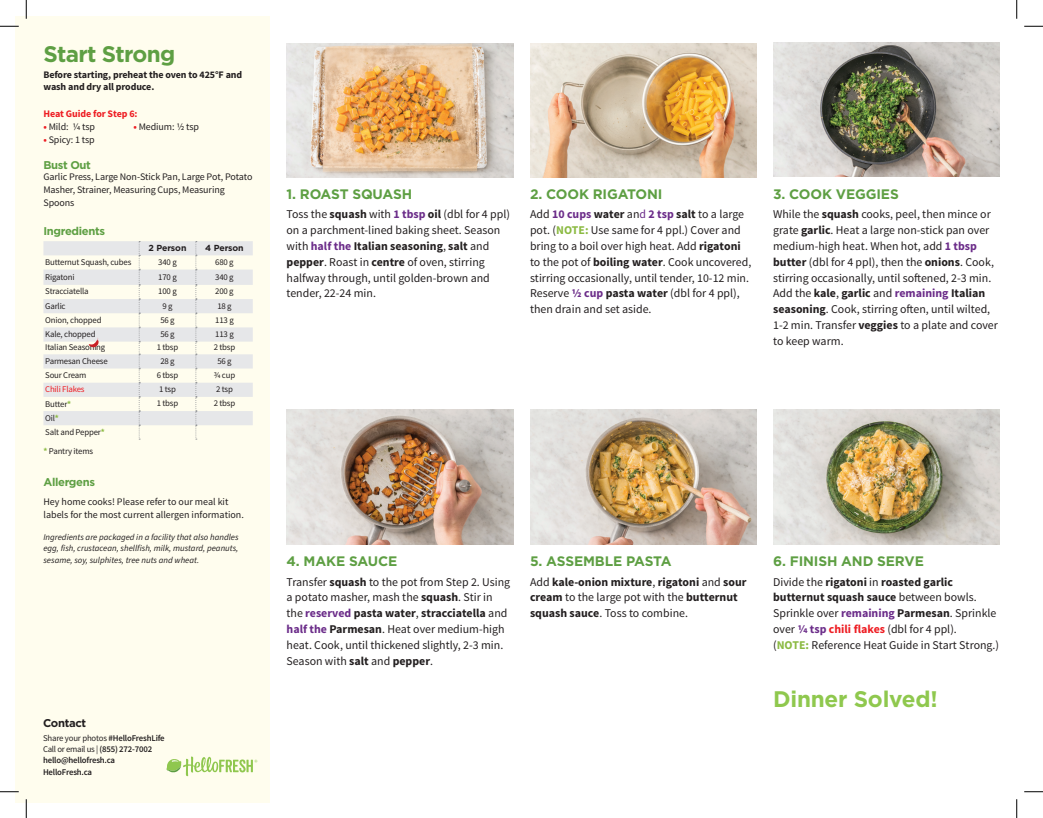
<style>
.page{position:relative;width:1043px;height:818px;background:#fff}
.page>*{position:absolute;margin:0;border:0;box-sizing:border-box;transform-origin:0 0}
.t1{font:700 22.5px "Gotham";letter-spacing:-.01em;color:#8fc84e}
.t2{font:700 22.5px "Gotham";letter-spacing:-.03em;color:#5e9f43}
.t3{font:700 13.75px "Gotham";letter-spacing:-.01em;color:#5e9f43}
.t4{font:11.88px/15.9px "Source Sans Pro";color:#231f20}
.t5{font:700 11.88px/15.9px "Source Sans Pro";color:#231f20}
.t6{font:700 11.25px "Gotham";letter-spacing:-.03em;color:#5e9f43}
.t7{font:700 11.25px "Gotham";letter-spacing:-.03em;color:#231f20}
.t8{font:10px/12.8px "Source Sans Pro";letter-spacing:-.01em;color:#231f20}
.t9{font:700 10px/12.8px "Source Sans Pro";letter-spacing:-.01em;color:#231f20}
.t10{font:700 10px "Source Sans Pro";letter-spacing:-.01em;color:#ee1d23}
.t11{font:8.75px/14.1px "Source Sans Pro";letter-spacing:-.02em;color:#231f20}
.t12{font:italic 8.75px/11.2px "Source Sans Pro";color:#231f20;text-align:justify}
.t13{font:600 8.75px/11.2px "Source Sans Pro";letter-spacing:-.02em;color:#231f20}
.t14{font:700 8.75px "Gotham";letter-spacing:-.01em;color:#231f20}
.t15{font:8.75px "Source Sans Pro";letter-spacing:-.02em;color:#ee1d23}
.s1{font-weight:700;color:#ee1d23}
.s2{font-weight:700;color:#8bba42}
.s3{font-weight:400}
.s4{font-weight:700}
.s5{font-weight:700;color:#6b2c89}
.s6{color:#6b2c89}
</style>
<div class="page">
<div style="left:16px;top:16px;width:254px;height:786px;background:#fffdee"></div>
<svg style="left:43px;top:241px;width:210px;height:184px;fill:#e8e9e9"></svg>
<svg style="left:195px;top:241px;width:2px;height:199px"></svg>
<svg style="left:139px;top:241px;width:1px;height:199px"></svg>
<svg style="left:88px;top:338px;width:11px;height:11px"></svg>
<svg style="left:166px;top:756px;width:91px;height:20px"></svg>
<img style="left:286px;top:409px;width:227px;height:135px">
<img style="left:530px;top:409px;width:226px;height:135px">
<img style="left:773px;top:409px;width:226px;height:135px">
<img style="left:773px;top:43px;width:226px;height:134px">
<img style="left:530px;top:43px;width:226px;height:134px">
<img style="left:286px;top:43px;width:227px;height:134px">
<svg style="left:0;top:25px;width:19px;height:2px"></svg>
<svg style="left:1024px;top:25px;width:18px;height:2px"></svg>
<svg style="left:0;top:790px;width:19px;height:2px"></svg>
<svg style="left:1024px;top:791px;width:18px;height:1px"></svg>
<svg style="left:25px;top:0;width:2px;height:19px"></svg>
<svg style="left:25px;top:799px;width:2px;height:19px"></svg>
<svg style="left:1016px;top:0;width:1px;height:19px"></svg>
<svg style="left:1016px;top:799px;width:1px;height:19px"></svg>
<h1 class="t2" style="left:43px;top:39px;width:133px">Start Strong</h1>
<p class="t9" style="left:43px;top:68px;width:200px">Before starting, preheat the oven to 425°F and wash and dry all produce.</p>
<p class="t10" style="left:43px;top:107px;width:96px">Heat Guide for Step 6:</p>
<p class="t8" style="left:43px;top:121px;width:53px"><span class="s1">•</span> Mild: 1/4 tsp</p>
<p class="t8" style="left:133px;top:121px;width:67px"><span class="s1">•</span> Medium: 1/2 tsp</p>
<p class="t8" style="left:43px;top:133px;width:53px"><span class="s1">•</span> Spicy: 1 tsp</p>
<p class="t6" style="left:43px;top:157px;width:49px">Bust Out</p>
<p class="t8" style="left:43px;top:171px;width:210px">Garlic Press, Large Non-Stick Pan, Large Pot, Potato<br>Masher, Strainer, Measuring Cups, Measuring<br>Spoons</p>
<p class="t6" style="left:43px;top:224px;width:63px">Ingredients</p>
<p class="t14" style="left:149px;top:242px;width:39px">2 Person</p>
<p class="t14" style="left:205px;top:242px;width:40px">4 Person</p>
<p class="t11" style="left:45px;top:255px;width:88px">Butternut Squash, cubes</p>
<p class="t11" style="left:158px;top:255px;width:20px">340 g</p>
<p class="t11" style="left:215px;top:255px;width:20px">680 g</p>
<p class="t11" style="left:45px;top:270px;width:31px">Rigatoni</p>
<p class="t11" style="left:158px;top:270px;width:20px">170 g</p>
<p class="t11" style="left:215px;top:270px;width:20px">340 g</p>
<p class="t11" style="left:45px;top:284px;width:45px">Stracciatella</p>
<p class="t11" style="left:158px;top:284px;width:20px">100 g</p>
<p class="t11" style="left:215px;top:284px;width:20px">200 g</p>
<p class="t11" style="left:45px;top:299px;width:22px">Garlic</p>
<p class="t11" style="left:162px;top:299px;width:12px">9 g</p>
<p class="t11" style="left:217px;top:299px;width:16px">18 g</p>
<p class="t11" style="left:45px;top:313px;width:58px">Onion, chopped</p>
<p class="t11" style="left:160px;top:313px;width:16px">56 g</p>
<p class="t11" style="left:215px;top:313px;width:20px">113 g</p>
<p class="t11" style="left:45px;top:327px;width:52px">Kale, chopped</p>
<p class="t11" style="left:160px;top:327px;width:16px">56 g</p>
<p class="t11" style="left:215px;top:327px;width:20px">113 g</p>
<p class="t11" style="left:45px;top:340px;width:62px">Italian Seasoning</p>
<p class="t11" style="left:157px;top:340px;width:23px">1 tbsp</p>
<p class="t11" style="left:214px;top:340px;width:23px">2 tbsp</p>
<p class="t11" style="left:45px;top:354px;width:64px">Parmesan Cheese</p>
<p class="t11" style="left:160px;top:354px;width:16px">28 g</p>
<p class="t11" style="left:217px;top:354px;width:16px">56 g</p>
<p class="t11" style="left:45px;top:368px;width:43px">Sour Cream</p>
<p class="t11" style="left:157px;top:368px;width:23px">6 tbsp</p>
<p class="t11" style="left:214px;top:368px;width:23px">3/4 cup</p>
<p class="t15" style="left:45px;top:384px;width:41px">Chili Flakes</p>
<p class="t11" style="left:159px;top:382px;width:18px">1 tsp</p>
<p class="t11" style="left:216px;top:382px;width:18px">2 tsp</p>
<p class="t11" style="left:45px;top:396px;width:28px">Butter<span class="s2">*</span></p>
<p class="t11" style="left:157px;top:396px;width:23px">1 tbsp</p>
<p class="t11" style="left:214px;top:396px;width:23px">2 tbsp</p>
<p class="t11" style="left:45px;top:411px;width:61px">Oil<span class="s2">*<br></span>Salt and Pepper<span class="s2">*</span></p>
<p class="t11" style="left:43px;top:444px;width:51px"><span class="s2">*</span> Pantry items</p>
<p class="t6" style="left:43px;top:475px;width:53px">Allergens</p>
<p class="t8" style="left:43px;top:495px;width:202px">Hey home cooks! Please refer to our meal kit labels for the most current allergen information.</p>
<p class="t12" style="left:43px;top:532px;width:197px">Ingredients are packaged in a facility that also handles egg, fish, crustacean, shellfish, milk, mustard, peanuts, sesame, soy, sulphites, tree nuts and wheat.</p>
<p class="t7" style="left:43px;top:715px;width:45px">Contact</p>
<p class="t13" style="left:43px;top:732px;width:123px"><span class="s3">Share your photos</span> #HelloFreshLife<br><span class="s3">Call or email us |</span> (855) 272-7002 hello@hellofresh.ca<br>HelloFresh.ca</p>
<p class="t3" style="left:286px;top:185px;width:127px">1. ROAST SQUASH</p>
<p class="t4" style="left:286px;top:206px;width:225px">Toss the <span class="s4">squash</span> with <span class="s5">1 tbsp</span> <span class="s4">oil</span> (dbl for 4 ppl) on a parchment-lined baking sheet. Season with <span class="s5">half the</span> <span class="s4">Italian seasoning</span>, <span class="s4">salt</span> and <span class="s4">pepper</span>. Roast in <span class="s4">centre</span> of oven, stirring halfway through, until golden-brown and tender, 22-24 min.</p>
<p class="t3" style="left:530px;top:185px;width:134px">2. COOK RIGATONI</p>
<p class="t4" style="left:530px;top:206px;width:223px">Add <span class="s5">10 cups</span> <span class="s4">water</span> an<span class="s6">d</span> <span class="s5">2 tsp</span> <span class="s4">salt</span> to a large pot. (<span class="s2">NOTE:</span> Use same for 4 ppl.) Cover and bring to a boil over high heat. Add <span class="s4">rigatoni </span>to the pot of <span class="s4">boiling water</span>. Cook uncovered, stirring occasionally, until tender, 10-12 min.<br>Reserve <span class="s5">1/2 cup</span> <span class="s4">pasta water</span> (dbl for 4 ppl), then drain and set aside.</p>
<p class="t3" style="left:773px;top:185px;width:127px">3. COOK VEGGIES</p>
<p class="t4" style="left:773px;top:206px;width:226px">While the <span class="s4">squash</span> cooks, peel, then mince or grate <span class="s4">garlic</span>. Heat a large non-stick pan over medium-high heat. When hot, add <span class="s5">1 tbsp </span><span class="s4">butter</span> (dbl for 4 ppl), then the <span class="s4">onions</span>. Cook, stirring occasionally, until softened, 2-3 min.<br>Add the <span class="s4">kale</span>, <span class="s4">garlic</span> and <span class="s5">remaining</span> <span class="s4">Italian seasoning</span>. Cook, stirring often, until wilted, 1-2 min. Transfer <span class="s4">veggies</span> to a plate and cover to keep warm.</p>
<p class="t3" style="left:286px;top:552px;width:112px">4. MAKE SAUCE</p>
<p class="t4" style="left:286px;top:573px;width:225px">Transfer <span class="s4">squash</span> to the pot from Step 2. Using a potato masher, mash the <span class="s4">squash</span>. Stir in the <span class="s5">reserved</span> <span class="s4">pasta water</span>, <span class="s4">stracciatella</span> and <span class="s5">half the</span> <span class="s4">Parmesan</span>. Heat over medium-high heat. Cook, until thickened slightly, 2-3 min.<br>Season with <span class="s4">salt</span> and <span class="s4">pepper</span>.</p>
<p class="t3" style="left:530px;top:552px;width:143px">5. ASSEMBLE PASTA</p>
<p class="t5" style="left:530px;top:574px;width:218px"><span class="s3">Add</span> kale-onion mixture<span class="s3">,</span> rigatoni <span class="s3">and</span> sour cream <span class="s3">to the large pot with the</span> butternut squash sauce<span class="s3">. Toss to combine.</span></p>
<p class="t3" style="left:773px;top:552px;width:152px">6. FINISH AND SERVE</p>
<p class="t4" style="left:773px;top:573px;width:227px">Divide the <span class="s4">rigatoni</span> in <span class="s4">roasted garlic butternut squash sauce</span> between bowls.<br>Sprinkle over <span class="s5">remaining</span> <span class="s4">Parmesan</span>. Sprinkle over <span class="s5">1/4 tsp</span> <span class="s1">chili flakes</span> (dbl for 4 ppl).<br>(<span class="s2">NOTE:</span> Reference Heat Guide in Start Strong.)</p>
<h1 class="t1" style="left:773px;top:683px;width:166px">Dinner Solved!</h1>
</div>
